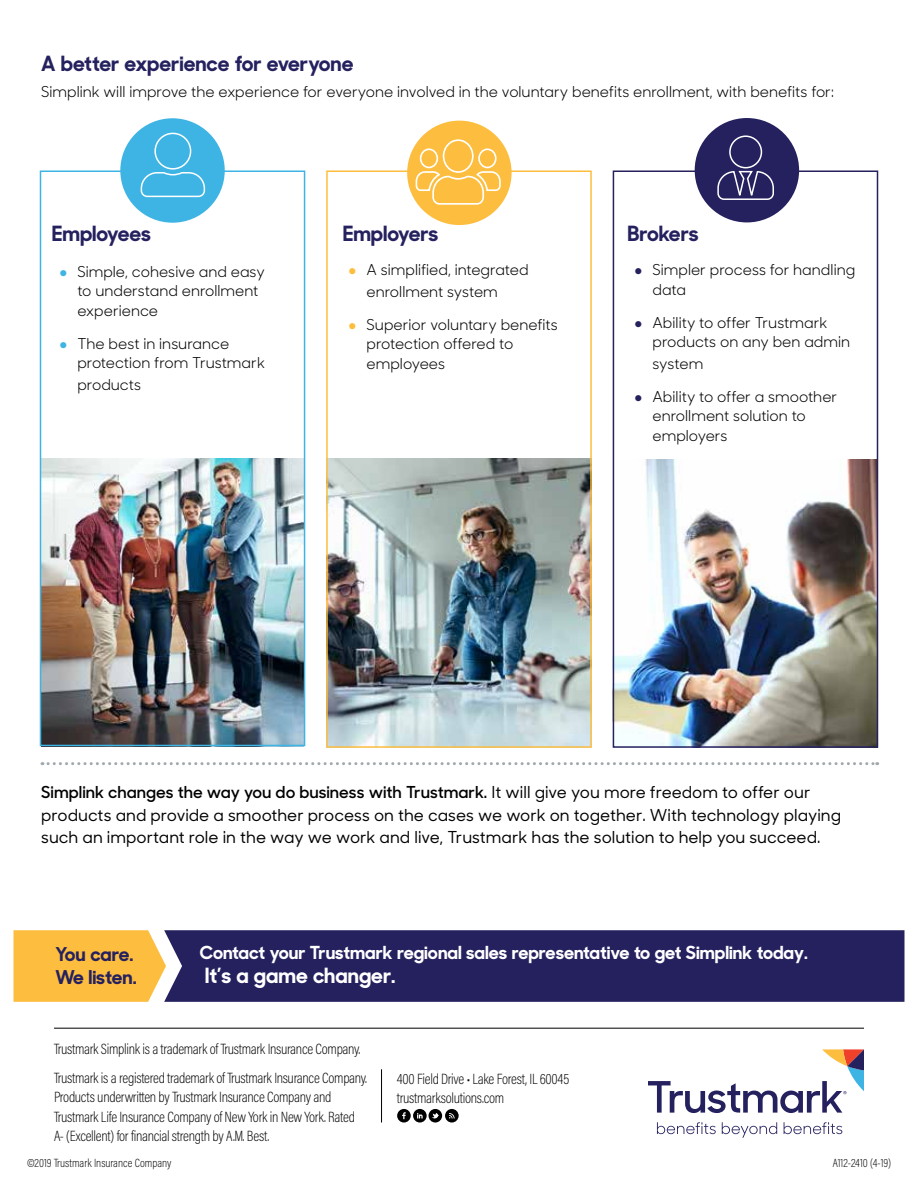
<style>
.page{position:relative;width:918px;height:1188px;background:#fff}
.page>*{position:absolute;margin:0;border:0;box-sizing:border-box;transform-origin:0 0}
.t1{font:700 21px "Sharp Sans No 1";color:#25215f}
.t2{font:700 21px "Sharp Sans No 1";color:#fff}
.t3{font:700 19.05px/23px "Sharp Sans No 1";letter-spacing:-.005em;color:#25215f}
.t4{font:700 18px "Sharp Sans No 1";color:#fff}
.t5{font:500 16.5px/22.5px "Sharp Sans No 1";color:#000}
.t6{font:15px/19.5px "Sharp Sans No 1";color:#000}
.t7{font:200 15px/19.5px "Acumin Pro Cond";letter-spacing:-.02em;color:#000}
.t8{font:200 12px "Acumin Pro Cond";color:#000}
.s1{color:#3eb4e4}
.s2{color:#fdbd3e}
.s3{color:#25215f}
.s4{font-weight:600}
</style>
<div class="page">
<img style="left:616px;top:459px;width:259px;height:286px">
<img style="left:329px;top:458px;width:260px;height:287px">
<img style="left:43px;top:458px;width:259px;height:285px">
<svg style="left:14px;top:930px;width:150px;height:72px;background:#fdc047"></svg>
<div style="left:164px;top:930px;width:740px;height:72px;background:#25215f"></div>
<svg style="left:657px;top:1122px;width:59px;height:12px"></svg>
<svg style="left:722px;top:1122px;width:55px;height:16px"></svg>
<svg style="left:784px;top:1122px;width:58px;height:12px"></svg>
<svg style="left:648px;top:1049px;width:216px;height:64px"></svg>
<div style="left:397px;top:1109px;width:14px;height:14px;background:#000;border-radius:50%"></div>
<svg style="left:402px;top:1112px;width:4px;height:7px"></svg>
<div style="left:413px;top:1109px;width:14px;height:14px;background:#000;border-radius:50%"></div>
<svg style="left:417px;top:1113px;width:6px;height:6px"></svg>
<div style="left:429px;top:1109px;width:13px;height:14px;background:#000;border-radius:50%"></div>
<svg style="left:432px;top:1113px;width:7px;height:6px"></svg>
<div style="left:445px;top:1109px;width:14px;height:14px;background:#000;border-radius:50%"></div>
<svg style="left:449px;top:1113px;width:6px;height:6px"></svg>
<hr style="left:381px;top:1069px;width:1px;height:54px;background:#000">
<hr style="left:54px;top:1028px;width:810px;height:1px;background:#000">
<div style="left:40px;top:170px;width:265px;height:576px;border:2px solid #3eb4e4"></div>
<div style="left:326px;top:170px;width:266px;height:578px;border:2px solid #fdbd3e"></div>
<div style="left:613px;top:170px;width:265px;height:578px;border:2px solid #25215f"></div>
<svg style="left:42px;top:762px;width:836px;height:3px"></svg>
<div style="left:120px;top:118px;width:105px;height:105px;background:#3eb4e4;border-radius:50%"></div>
<svg style="left:140px;top:132px;width:66px;height:66px"></svg>
<div style="left:407px;top:121px;width:105px;height:104px;background:#fdbd3e;border-radius:50%"></div>
<svg style="left:415px;top:139px;width:87px;height:67px"></svg>
<div style="left:695px;top:118px;width:104px;height:104px;background:#25215f;border-radius:50%"></div>
<svg style="left:717px;top:135px;width:57px;height:65px"></svg>
<h1 class="t1" style="left:41px;top:48px;width:314px">A better experience for everyone</h1>
<p class="t6" style="left:41px;top:81px;width:794px">Simplink will improve the experience for everyone involved in the voluntary benefits enrollment, with benefits for:</p>
<h1 class="t1" style="left:52px;top:218px;width:101px">Employees</h1>
<p class="t6" style="left:77px;top:261px;width:189px;text-indent:-18px"><span class="s1">●</span> Simple, cohesive and easy to understand enrollment experience</p>
<p class="t6" style="left:77px;top:333px;width:189px;text-indent:-18px"><span class="s1">●</span> The best in insurance protection from Trustmark</p>
<p class="t6" style="left:77px;top:374px;width:65px">products</p>
<h1 class="t1" style="left:343px;top:218px;width:97px">Employers</h1>
<p class="t6" style="left:367px;top:258px;width:163px;line-height:21.6px;text-indent:-18px"><span class="s2">●</span> A simplified, integrated enrollment system</p>
<p class="t6" style="left:367px;top:314px;width:193px;text-indent:-18px"><span class="s2">●</span> Superior voluntary benefits protection offered to employees</p>
<h1 class="t1" style="left:627px;top:218px;width:73px">Brokers</h1>
<p class="t6" style="left:652px;top:259px;width:204px;text-indent:-18px"><span class="s3">●</span> Simpler process for handling data</p>
<p class="t6" style="left:652px;top:312px;width:199px;text-indent:-18px"><span class="s3">●</span> Ability to offer Trustmark products on any ben admin</p>
<p class="t6" style="left:652px;top:353px;width:52px">system</p>
<p class="t6" style="left:652px;top:386px;width:186px;text-indent:-18px"><span class="s3">●</span> Ability to offer a smoother enrollment solution to employers</p>
<p class="t5" style="left:41px;top:780px;width:801px"><span class="s4">Simplink changes the way you do business with Trustmark.</span> It will give you more freedom to offer our products and provide a smoother process on the cases we work on together. With technology playing such an important role in the way we work and live, Trustmark has the solution to help you succeed.</p>
<p class="t3" style="left:55px;top:942px;width:83px">You care.<br>We listen.</p>
<p class="t4" style="left:200px;top:940px;width:610px">Contact your Trustmark regional sales representative to get Simplink today.</p>
<h1 class="t2" style="left:205px;top:960px;width:192px">It’s a game changer.</h1>
<p class="t7" style="left:54px;top:1039px;width:308px">Trustmark Simplink is a trademark of Trustmark Insurance Company.</p>
<p class="t7" style="left:54px;top:1068px;width:315px">Trustmark is a registered trademark of Trustmark Insurance Company.<br>Products underwritten by Trustmark Insurance Company and Trustmark Life Insurance Company of New York in New York. Rated A- (Excellent) for financial strength by A.M. Best.</p>
<p class="t7" style="left:397px;top:1068px;width:174px">400 Field Drive • Lake Forest, IL 60045 trustmarksolutions.com</p>
<p class="t8" style="left:27px;top:1155px;width:146px">©2019 Trustmark Insurance Company</p>
<p class="t8" style="left:833px;top:1155px;width:60px">A112-2410 (4-19)</p>
</div>
